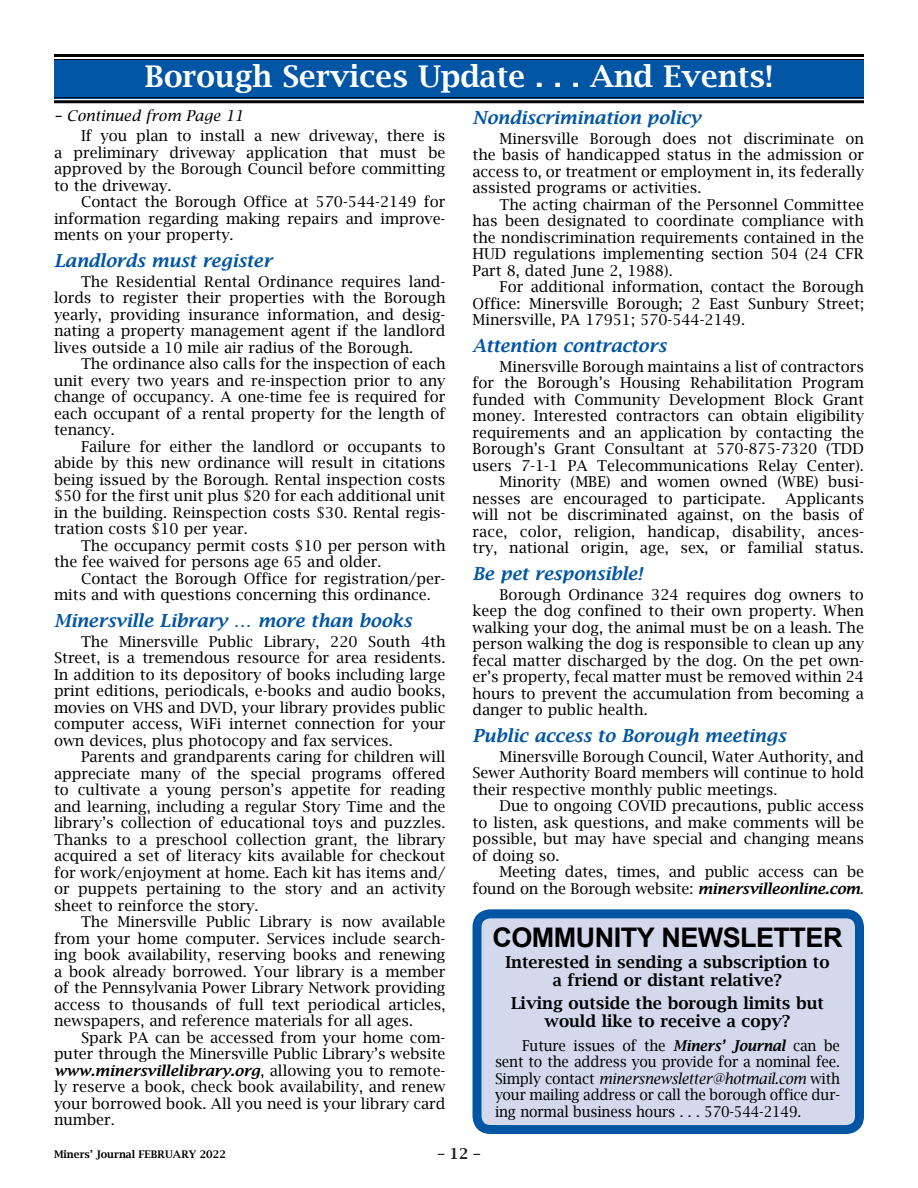
<style>
.page{position:relative;width:918px;height:1188px;background:#fff}
.page>*{position:absolute;margin:0;border:0;box-sizing:border-box;transform-origin:0 0}
.t1{font:600 30px "Lucida Bright";color:#fff}
.t2{font:700 27px "Arial";letter-spacing:-.02em;color:#000001}
.t3{font:italic 600 18px "Lucida Bright";color:#0155a5}
.t4{font:600 16.5px/18px "Lucida Bright";color:#000001;text-align:center}
.t5{font:15px/16.5px "Lucida Bright";color:#000001;text-align:justify}
.t6{font:15px/16.5px "Lucida Bright";color:#000001;text-align:justify;scale:.94 1}
.t7{font:italic 15px "Lucida Bright";color:#000001}
.t8{font:600 15px "Lucida Bright";color:#231f20}
.t9{font:600 10.5px "Lucida Bright";color:#000001}
.s1{font-weight:600;font-style:italic}
.s2{font-style:italic}
</style>
<div class="page">
<div style="left:54px;top:59px;width:810px;height:39px;background:#0155a5"></div>
<hr style="left:54px;top:54px;width:810px;height:3px;background:#000001">
<hr style="left:54px;top:59px;width:810px;height:1px;background:#000001">
<hr style="left:54px;top:97px;width:810px;height:1px;background:#000001">
<hr style="left:54px;top:100px;width:810px;height:3px;background:#000001">
<div style="left:477px;top:914px;width:382px;height:216px;background:#d3d8ec;border-radius:14px"></div>
<div style="left:473px;top:909px;width:391px;height:225px;border:9px solid #0155a5;border-radius:14px"></div>
<h1 class="t1" style="left:145px;top:59px;width:630px">Borough Services Update . . . And Events!</h1>
<p class="t5" style="left:54px;top:128px;width:393px;text-indent:27px">If you plan to install a new driveway, there is a preliminary driveway application that must be approved by the Borough Council before committing to the driveway.</p>
<p class="t5" style="left:54px;top:194px;width:393px;text-indent:27px">Contact the Borough Office at 570-544-2149 for information regarding making repairs and improve&shy;ments on your property.</p>
<p class="t3" style="left:54px;top:250px;width:220px">Landlords must register</p>
<p class="t5" style="left:54px;top:273px;width:393px;text-indent:27px">The Residential Rental Ordinance requires land&shy;lords to register their properties with the Borough yearly, providing insurance information, and desig&shy;nating a property management agent if the landlord lives outside a 10 mile air radius of the Borough.</p>
<p class="t5" style="left:54px;top:356px;width:393px;text-indent:27px">The ordinance also calls for the inspection of each unit every two years and re-inspection prior to any change of occupancy. A one-time fee is required for each occupant of a rental property for the length of tenancy.</p>
<p class="t5" style="left:54px;top:438px;width:393px;text-indent:27px">Failure for either the landlord or occupants to abide by this new ordinance will result in citations being issued by the Borough. Rental inspection costs $50 for the first unit plus $20 for each additional unit in the building. Reinspection costs $30. Rental regis&shy;tration costs $10 per year.</p>
<p class="t5" style="left:54px;top:537px;width:393px;text-indent:27px">The occupancy permit costs $10 per person with the fee waived for persons age 65 and older.</p>
<p class="t5" style="left:54px;top:570px;width:393px;text-indent:27px">Contact the Borough Office for registration/per&shy;mits and with questions concerning this ordinance.</p>
<p class="t3" style="left:54px;top:610px;width:359px">Minersville Library … more than books</p>
<p class="t5" style="left:54px;top:633px;width:393px;text-indent:27px">The Minersville Public Library, 220 South 4th Street, is a tremendous resource for area residents.<br>In addition to its depository of books including large print editions, periodicals, e-books and audio books, movies on VHS and DVD, your library provides public computer access, WiFi internet connection for your own devices, plus photocopy and fax services.</p>
<p class="t5" style="left:54px;top:749px;width:393px;text-indent:27px">Parents and grandparents caring for children will appreciate many of the special programs offered to cultivate a young person’s appetite for reading and learning, including a regular Story Time and the library’s collection of educational toys and puzzles.<br>Thanks to a preschool collection grant, the library acquired a set of literacy kits available for checkout for work/enjoyment at home. Each kit has items and/ or puppets pertaining to the story and an activity sheet to reinforce the story.</p>
<p class="t5" style="left:54px;top:914px;width:393px;text-indent:27px">The Minersville Public Library is now available from your home computer. Services include search&shy;ing book availability, reserving books and renewing a book already borrowed. Your library is a member of the Pennsylvania Power Library Network providing access to thousands of full text periodical articles, newspapers, and reference materials for all ages.</p>
<p class="t5" style="left:54px;top:1029px;width:393px;text-indent:27px">Spark PA can be accessed from your home com&shy;puter through the Minersville Public Library’s website <span class="s1">www.minersvillelibrary.org</span>, allowing you to remote&shy;ly reserve a book, check book availability, and renew your borrowed book. All you need is your library card number.</p>
<p class="t7" style="left:54px;top:107px;width:191px">– Continued from Page 11</p>
<p class="t3" style="left:472px;top:107px;width:230px">Nondiscrimination policy</p>
<p class="t5" style="left:472px;top:130px;width:393px;text-indent:27px">Minersville Borough does not discriminate on the basis of handicapped status in the admission or access to, or treatment or employment in, its federally assisted programs or activities.</p>
<p class="t5" style="left:472px;top:196px;width:393px;text-indent:27px">The acting chairman of the Personnel Committee has been designated to coordinate compliance with the nondiscrimination requirements contained in the HUD regulations implementing section 504 (24 CFR Part 8, dated June 2, 1988).</p>
<p class="t5" style="left:472px;top:278px;width:393px;text-indent:27px">For additional information, contact the Borough Office: Minersville Borough; 2 East Sunbury Street; Minersville, PA 17951; 570-544-2149.</p>
<p class="t3" style="left:472px;top:335px;width:195px">Attention contractors</p>
<p class="t5" style="left:500px;top:358px;width:366px">Minersville Borough maintains a list of contractors</p>
<p class="t5" style="left:472px;top:374px;width:393px">for the Borough’s Housing Rehabilitation Program</p>
<p class="t5" style="left:472px;top:391px;width:393px">funded with Community Development Block Grant</p>
<p class="t5" style="left:472px;top:407px;width:393px">money. Interested contractors can obtain eligibility</p>
<p class="t5" style="left:472px;top:424px;width:393px">requirements and an application by contacting the</p>
<p class="t5" style="left:472px;top:440px;width:393px">Borough’s Grant Consultant at 570-875-7320 (TDD</p>
<p class="t5" style="left:472px;top:457px;width:393px">users 7-1-1 PA Telecommunications Relay Center).</p>
<p class="t5" style="left:500px;top:473px;width:366px">Minority (MBE) and women owned (WBE) busi-</p>
<p class="t5" style="left:472px;top:490px;width:295px">nesses are encouraged to participate.</p>
<p class="t5" style="left:472px;top:490px;width:393px;text-indent:313px">Applicants will not be discriminated against, on the basis of race, color, religion, handicap, disability, ances&shy;try, national origin, age, sex, or familial status.</p>
<p class="t3" style="left:472px;top:563px;width:171px">Be pet responsible!</p>
<p class="t5" style="left:472px;top:586px;width:393px;text-indent:27px">Borough Ordinance 324 requires dog owners to keep the dog confined to their own property. When walking your dog, the animal must be on a leash. The person walking the dog is responsible to clean up any fecal matter discharged by the dog. On the pet own&shy;er’s property, fecal matter must be removed within 24 hours to prevent the accumulation from becoming a danger to public health.</p>
<p class="t3" style="left:472px;top:725px;width:315px">Public access to Borough meetings</p>
<p class="t5" style="left:472px;top:748px;width:393px;text-indent:27px">Minersville Borough Council, Water Authority, and Sewer Authority Board members will continue to hold their respective monthly public meetings.</p>
<p class="t5" style="left:472px;top:798px;width:393px;text-indent:27px">Due to ongoing COVID precautions, public access to listen, ask questions, and make comments will be possible, but may have special and changing means of doing so.</p>
<p class="t5" style="left:472px;top:864px;width:393px;text-align:right">Meeting dates, times, and public access can be found on the Borough website: <span class="s1">minersvilleonline.com</span>.</p>
<h2 class="t2" style="left:493px;top:920px;width:352px">COMMUNITY NEWSLETTER</h2>
<p class="t4" style="left:505px;top:953px;width:326px">Interested in sending a subscription to a friend or distant relative?</p>
<p class="t4" style="left:511px;top:994px;width:314px">Living outside the borough limits but would like to receive a copy?</p>
<p class="t6" style="left:495px;top:1037px;width:369px;text-indent:27px">Future issues of the <span class="s1">Miners’ Journal</span> can be sent to the address you provide for a nominal fee.<br>Simply contact <span class="s2">minersnewsletter@hotmail.com</span> with your mailing address or call the borough office dur&shy;ing normal business hours . . . 570-544-2149.</p>
<p class="t9" style="left:54px;top:1149px;width:173px">Miners’ Journal FEBRUARY 2022</p>
<p class="t8" style="left:437px;top:1145px;width:45px">– 12 –</p>
</div>
